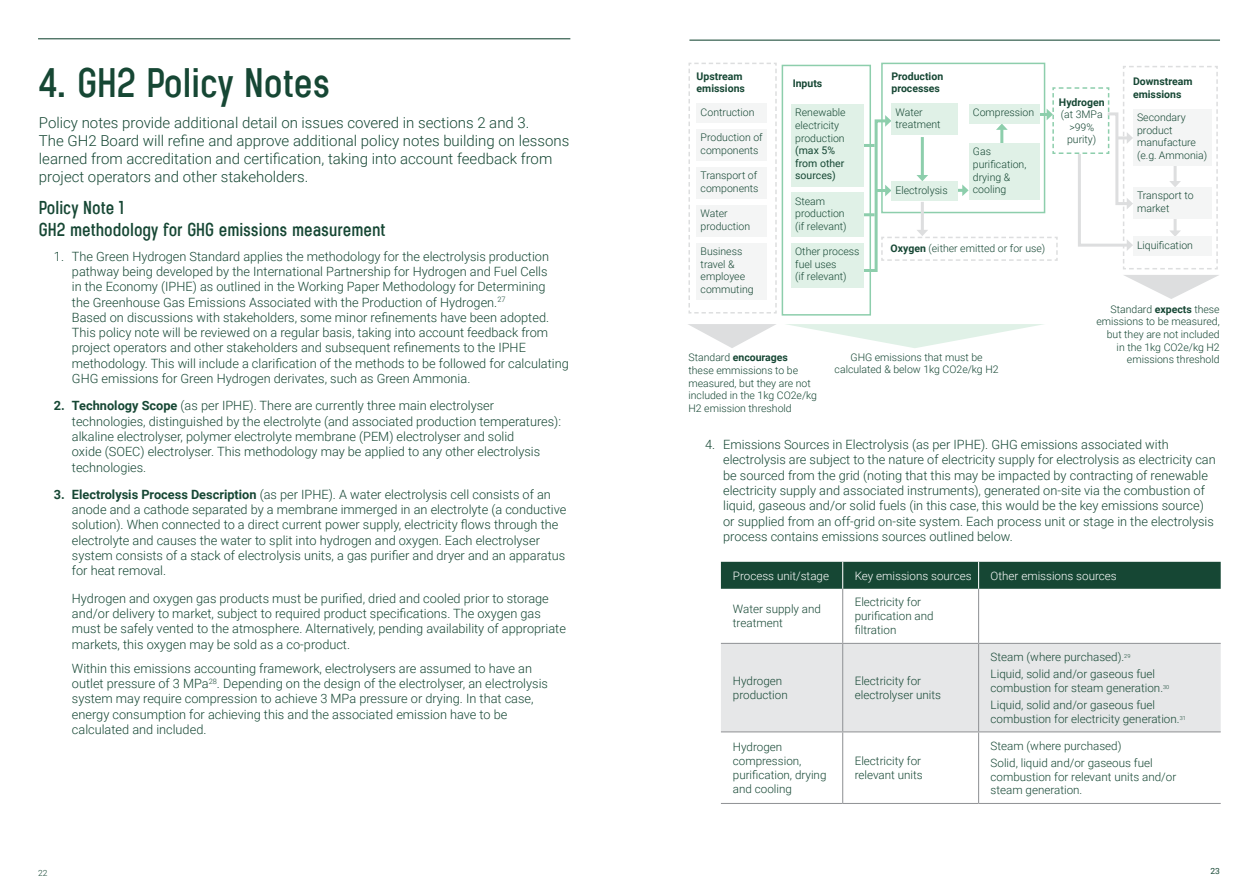
<style>
.page{position:relative;width:1259px;height:893px;background:#fff}
.page>*{position:absolute;margin:0;border:0;box-sizing:border-box;transform-origin:0 0}
.t1{font:700 42px "Karben 105 W00";color:#164734}
.t2{font:700 19.05px/22.8px "Karben 105 W00";color:#164734}
.t3{font:300 15px/18px "Roboto";color:#164734}
.t4{font:300 12.75px/15.3px "Roboto";color:#164734}
.t5{font:300 11.7px/14px "Roboto";color:#164734}
.t6{font:300 11.7px "Roboto";color:#fff}
.t7{font:300 10.5px/12.6px "Roboto";color:#164734}
.t8{font:700 10.5px/12.6px "Roboto";color:#164734}
.t9{font:10.5px/12.6px "Roboto";color:#164734}
.t10{font:300 8.55px "Roboto";color:#164734}
.t11{font:8.4px "Roboto";color:#164734}
.s1{font-weight:700}
</style>
<div class="page">
<div style="left:721px;top:644px;width:499px;height:87px;background:#e6e7e8"></div>
<div style="left:721px;top:562px;width:499px;height:27px;background:#164734"></div>
<hr style="left:842px;top:589px;width:1px;height:54px;background:#939598">
<hr style="left:978px;top:589px;width:1px;height:54px;background:#939598">
<hr style="left:721px;top:643px;width:121px;height:1px;background:#939598">
<hr style="left:842px;top:643px;width:136px;height:1px;background:#939598">
<hr style="left:842px;top:644px;width:1px;height:87px;background:#939598">
<hr style="left:978px;top:643px;width:242px;height:1px;background:#939598">
<hr style="left:978px;top:644px;width:1px;height:87px;background:#939598">
<hr style="left:721px;top:731px;width:121px;height:1px;background:#939598">
<hr style="left:842px;top:731px;width:136px;height:1px;background:#939598">
<hr style="left:842px;top:732px;width:1px;height:71px;background:#939598">
<hr style="left:978px;top:731px;width:242px;height:1px;background:#939598">
<hr style="left:978px;top:732px;width:1px;height:71px;background:#939598">
<hr style="left:721px;top:803px;width:121px;height:1px;background:#939598">
<hr style="left:842px;top:803px;width:136px;height:1px;background:#939598">
<hr style="left:978px;top:803px;width:242px;height:1px;background:#939598">
<div style="left:791px;top:104px;width:73px;height:82px;background:#e0f1e7"></div>
<div style="left:791px;top:193px;width:73px;height:44px;background:#e0f1e7"></div>
<div style="left:791px;top:243px;width:73px;height:44px;background:#e0f1e7"></div>
<svg style="left:688px;top:62px;width:89px;height:252px"></svg>
<svg style="left:688px;top:324px;width:88px;height:24px"></svg>
<svg style="left:786px;top:324px;width:258px;height:24px"></svg>
<div style="left:781px;top:65px;width:90px;height:251px;border:2px solid #8dceac"></div>
<svg style="left:829px;top:65px;width:390px;height:234px"></svg>
<hr style="left:38px;top:38px;width:532px;height:1px;background:#164734">
<hr style="left:689px;top:40px;width:531px;height:1px;background:#164734">
<h1 class="t1" style="left:39px;top:60px;width:292px">4. GH2 Policy Notes</h1>
<p class="t3" style="left:39px;top:113px;width:532px">Policy notes provide additional detail on issues covered in sections 2 and 3.<br>The GH2 Board will refine and approve additional policy notes building on lessons learned from accreditation and certification, taking into account feedback from project operators and other stakeholders.</p>
<h2 class="t2" style="left:39px;top:196px;width:348px">Policy Note 1<br>GH2 methodology for GHG emissions measurement</h2>
<p class="t4" style="left:72px;top:248px;width:498px;text-indent:-18px">1. The Green Hydrogen Standard applies the methodology for the electrolysis production pathway being developed by the International Partnership for Hydrogen and Fuel Cells<br>in the Economy (IPHE) as outlined in the Working Paper Methodology for Determining<br>the Greenhouse Gas Emissions Associated with the Production of Hydrogen.<sup>27<br></sup>Based on discussions with stakeholders, some minor refinements have been adopted.<br>This policy note will be reviewed on a regular basis, taking into account feedback from project operators and other stakeholders and subsequent refinements to the IPHE methodology. This will include a clarification of the methods to be followed for calculating GHG emissions for Green Hydrogen derivates, such as Green Ammonia.</p>
<p class="t4" style="left:72px;top:398px;width:491px;text-indent:-18px"><span class="s1">2. Technology Scope</span> (as per IPHE). There are currently three main electrolyser technologies, distinguished by the electrolyte (and associated production temperatures): alkaline electrolyser, polymer electrolyte membrane (PEM) electrolyser and solid<br>oxide (SOEC) electrolyser. This methodology may be applied to any other electrolysis technologies.</p>
<p class="t4" style="left:72px;top:486px;width:496px;text-indent:-18px"><span class="s1">3. Electrolysis Process Description</span> (as per IPHE). A water electrolysis cell consists of an anode and a cathode separated by a membrane immerged in an electrolyte (a conductive solution). When connected to a direct current power supply, electricity flows through the electrolyte and causes the water to split into hydrogen and oxygen. Each electrolyser system consists of a stack of electrolysis units, a gas purifier and dryer and an apparatus for heat removal.</p>
<p class="t4" style="left:72px;top:590px;width:495px">Hydrogen and oxygen gas products must be purified, dried and cooled prior to storage and/or delivery to market, subject to required product specifications. The oxygen gas must be safely vented to the atmosphere. Alternatively, pending availability of appropriate markets, this oxygen may be sold as a co-product.</p>
<p class="t4" style="left:72px;top:660px;width:477px">Within this emissions accounting framework, electrolysers are assumed to have an outlet pressure of 3 MPa<sup>28</sup>. Depending on the design of the electrolyser, an electrolysis system may require compression to achieve 3 MPa pressure or drying. In that case, energy consumption for achieving this and the associated emission have to be calculated and included.</p>
<p class="t8" style="left:696px;top:69px;width:50px">Upstream emissions</p>
<p class="t7" style="left:700px;top:105px;width:55px">Contruction</p>
<p class="t7" style="left:700px;top:131px;width:64px">Production of components</p>
<p class="t7" style="left:700px;top:169px;width:59px">Transport of components</p>
<p class="t7" style="left:700px;top:207px;width:51px">Water production</p>
<p class="t7" style="left:700px;top:245px;width:54px">Business travel &amp; employee commuting</p>
<p class="t8" style="left:792px;top:76px;width:31px">Inputs</p>
<p class="t7" style="left:795px;top:106px;width:52px">Renewable electricity production</p>
<p class="t9" style="left:795px;top:144px;width:51px">(max 5% from other sources)</p>
<p class="t7" style="left:795px;top:194px;width:53px">Steam production (if relevant)</p>
<p class="t7" style="left:795px;top:245px;width:66px">Other process fuel uses<br>(if relevant)</p>
<p class="t8" style="left:891px;top:69px;width:53px">Production processes</p>
<p class="t7" style="left:895px;top:105px;width:47px">Water treatment</p>
<p class="t7" style="left:973px;top:106px;width:63px">Compression</p>
<p class="t7" style="left:973px;top:145px;width:55px">Gas purification, drying &amp;</p>
<p class="t7" style="left:895px;top:183px;width:54px">Electrolysis</p>
<p class="t7" style="left:973px;top:183px;width:35px">cooling</p>
<p class="t8" style="left:1059px;top:95px;width:47px">Hydrogen</p>
<p class="t7" style="left:1060px;top:108px;width:43px;text-align:center">(at 3MPa &gt;99% purity)</p>
<p class="t7" style="left:890px;top:242px;width:156px"><span class="s1">Oxygen</span> (either emitted or for use)</p>
<p class="t8" style="left:1133px;top:75px;width:61px">Downstream emissions</p>
<p class="t7" style="left:1137px;top:111px;width:72px">Secondary product manufacture (e.g. Ammonia)</p>
<p class="t7" style="left:1137px;top:189px;width:58px">Transport to market</p>
<p class="t7" style="left:1137px;top:238px;width:57px">Liquification</p>
<p class="t7" style="left:688px;top:351px;width:130px">Standard <span class="s1">encourages<br></span>these emmissions to be measured, but they are not included in the 1kg CO2e/kg<br>H2 emission threshold</p>
<p class="t7" style="left:1096px;top:302px;width:125px;text-align:right">Standard <span class="s1">expects</span> these emissions to be measured, but they are not included in the 1kg CO2e/kg H2</p>
<p class="t7" style="left:850px;top:350px;width:134px">GHG emissions that must be</p>
<p class="t7" style="left:1127px;top:353px;width:94px">emissions threshold</p>
<p class="t7" style="left:834px;top:363px;width:165px">calculated &amp; below 1kg CO2e/kg H2</p>
<p class="t4" style="left:723px;top:436px;width:494px;text-indent:-18px">4. Emissions Sources in Electrolysis (as per IPHE). GHG emissions associated with electrolysis are subject to the nature of electricity supply for electrolysis as electricity can be sourced from the grid (noting that this may be impacted by contracting of renewable electricity supply and associated instruments), generated on-site via the combustion of liquid, gaseous and/or solid fuels (in this case, this would be the key emissions source) or supplied from an off-grid on-site system. Each process unit or stage in the electrolysis process contains emissions sources outlined below.</p>
<p class="t6" style="left:733px;top:567px;width:98px">Process unit/stage</p>
<p class="t6" style="left:854px;top:567px;width:118px">Key emissions sources</p>
<p class="t6" style="left:990px;top:567px;width:128px">Other emissions sources</p>
<p class="t5" style="left:733px;top:602px;width:90px">Water supply and treatment</p>
<p class="t5" style="left:854px;top:595px;width:80px">Electricity for purification and filtration</p>
<p class="t5" style="left:733px;top:673px;width:56px">Hydrogen production</p>
<p class="t5" style="left:854px;top:673px;width:88px">Electricity for electrolyser units</p>
<p class="t5" style="left:733px;top:739px;width:95px">Hydrogen compression, purification, drying and cooling</p>
<p class="t5" style="left:854px;top:753px;width:70px">Electricity for relevant units</p>
<p class="t5" style="left:990px;top:648px;width:166px;line-height:17px">Steam (where purchased).<sup>29<br></sup>Liquid, solid and/or gaseous fuel</p>
<p class="t5" style="left:990px;top:679px;width:180px;line-height:17px">combustion for steam generation.<sup>30<br></sup>Liquid, solid and/or gaseous fuel</p>
<p class="t5" style="left:990px;top:711px;width:197px">combustion for electricity generation.<sup>31</sup></p>
<p class="t5" style="left:990px;top:736px;width:164px;line-height:17px">Steam (where purchased)<br>Solid, liquid and/or gaseous fuel</p>
<p class="t5" style="left:990px;top:769px;width:187px">combustion for relevant units and/or steam generation.</p>
<p class="t10" style="left:38px;top:867px;width:11px">22</p>
<p class="t11" style="left:1210px;top:865px;width:11px">23</p>
</div>
